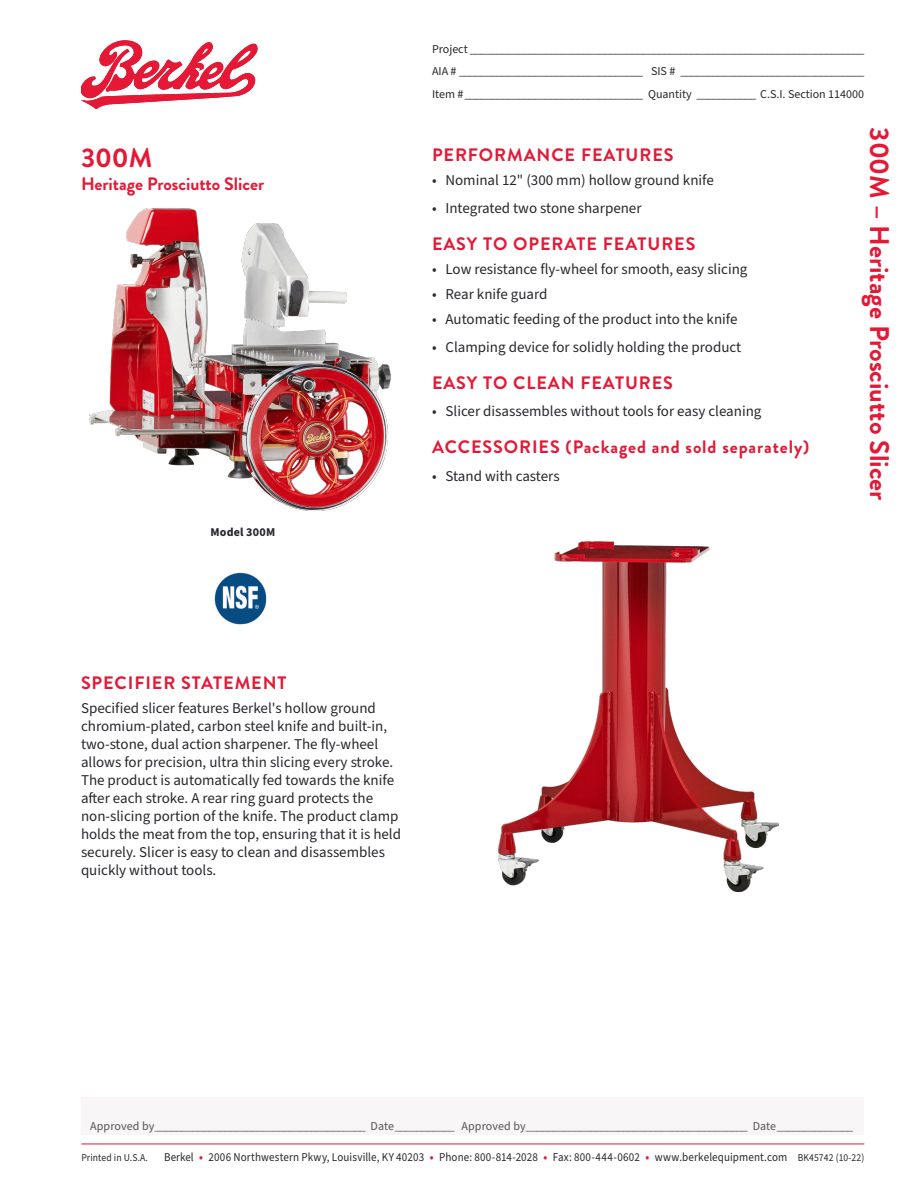
<style>
.page{position:relative;width:918px;height:1188px;background:#fff}
.page>*{position:absolute;margin:0;border:0;box-sizing:border-box;transform-origin:0 0}
.t1{font:700 27px "Brandon Grotesque";color:#e51836}
.Section_Title{font:700 18px "Brandon Grotesque";letter-spacing:.05em;color:#e51836}
.Section_Title-2{font:700 18px "Brandon Grotesque";color:#e51836}
.META{font:15px/18px "Source Sans Pro";color:#28282d}
.Page_Footer{font:12px "Source Sans Pro";letter-spacing:.005em;color:#28282d}
.t2{font:12px "Source Sans Pro";letter-spacing:.005em;color:#565256}
.Page_Footer-2{font:12px "Source Sans Pro";letter-spacing:.005em;color:#28282d;scale:.92 1}
.Photo_Caption_-_Bold{font:700 12px "Source Sans Pro";letter-spacing:.02em;color:#28282d}
.Page_Footer-3{font:10.5px "Source Sans Pro";letter-spacing:.01em;color:#28282d;scale:.92 1}
.s1{font-weight:700;color:#e51836}
.s2{font-size:10.5px}
</style>
<div class="page">
<div style="left:81px;top:1097px;width:783px;height:38px;background:#f8f6f6"></div>
<svg style="left:81px;top:41px;width:176px;height:68px"></svg>
<hr style="left:81px;top:1144px;width:783px;height:1px;background:#e51836">
<img style="left:90px;top:209px;width:301px;height:302px">
<img style="left:214px;top:572px;width:52px;height:53px">
<img style="left:499px;top:541px;width:280px;height:350px">
<p class="t1" style="left:81px;top:139px;width:73px">300M</p>
<p class="Section_Title-2" style="left:81px;top:171px;width:185px">Heritage Prosciutto Slicer</p>
<p class="Photo_Caption_-_Bold" style="left:211px;top:523px;width:66px">Model 300M</p>
<p class="Page_Footer" style="left:432px;top:41px;width:434px">Project _________________________________________________________________________</p>
<p class="Page_Footer" style="left:432px;top:63px;width:434px">AIA # __________________________________ SIS # __________________________________</p>
<p class="Page_Footer" style="left:432px;top:86px;width:434px">Item #_________________________________ Quantity ___________ C.S.I. Section 114000</p>
<p class="Section_Title" style="left:432px;top:142px;width:243px">PERFORMANCE FEATURES</p>
<p class="META" style="left:432px;top:172px;width:283px">• Nominal 12" (300 mm) hollow ground knife</p>
<p class="META" style="left:432px;top:200px;width:211px">• Integrated two stone sharpener</p>
<p class="Section_Title" style="left:432px;top:231px;width:265px">EASY TO OPERATE FEATURES</p>
<p class="META" style="left:432px;top:261px;width:317px">• Low resistance fly-wheel for smooth, easy slicing</p>
<p class="META" style="left:432px;top:285px;width:117px">• Rear knife guard</p>
<p class="META" style="left:432px;top:310px;width:307px">• Automatic feeding of the product into the knife</p>
<p class="META" style="left:432px;top:339px;width:311px">• Clamping device for solidly holding the product</p>
<p class="Section_Title" style="left:432px;top:370px;width:243px">EASY TO CLEAN FEATURES</p>
<p class="META" style="left:432px;top:403px;width:331px">• Slicer disassembles without tools for easy cleaning</p>
<p class="Section_Title" style="left:432px;top:434px;width:379px">ACCESSORIES (Packaged and sold separately)</p>
<p class="META" style="left:432px;top:467px;width:129px">• Stand with casters</p>
<p class="t1" style="left:898px;top:127px;width:375px;rotate:90deg">300M – Heritage Prosciutto Slicer</p>
<p class="Section_Title" style="left:81px;top:671px;width:207px">SPECIFIER STATEMENT</p>
<p class="META" style="left:81px;top:700px;width:322px">Specified slicer features Berkel's hollow ground chromium-plated, carbon steel knife and built-in, two-stone, dual action sharpener. The fly-wheel allows for precision, ultra thin slicing every stroke.<br>The product is automatically fed towards the knife after each stroke. A rear ring guard protects the non-slicing portion of the knife. The product clamp holds the meat from the top, ensuring that it is held securely. Slicer is easy to clean and disassembles quickly without tools.</p>
<p class="t2" style="left:90px;top:1118px;width:764px">Approved by_______________________________________ Date___________ Approved by_________________________________________ Date______________</p>
<p class="Page_Footer-3" style="left:81px;top:1150px;width:74px">Printed in U.S.A.</p>
<p class="Page_Footer-2" style="left:164px;top:1149px;width:762px">Berkel <span class="s1">•</span> 2006 Northwestern Pkwy, Louisville, KY 40203 <span class="s1">•</span> Phone: 800-814-2028 <span class="s1">•</span> Fax: 800-444-0602 <span class="s1">•</span> www.berkelequipment.com <span class="s2">BK45742 (10-22)</span></p>
</div>
